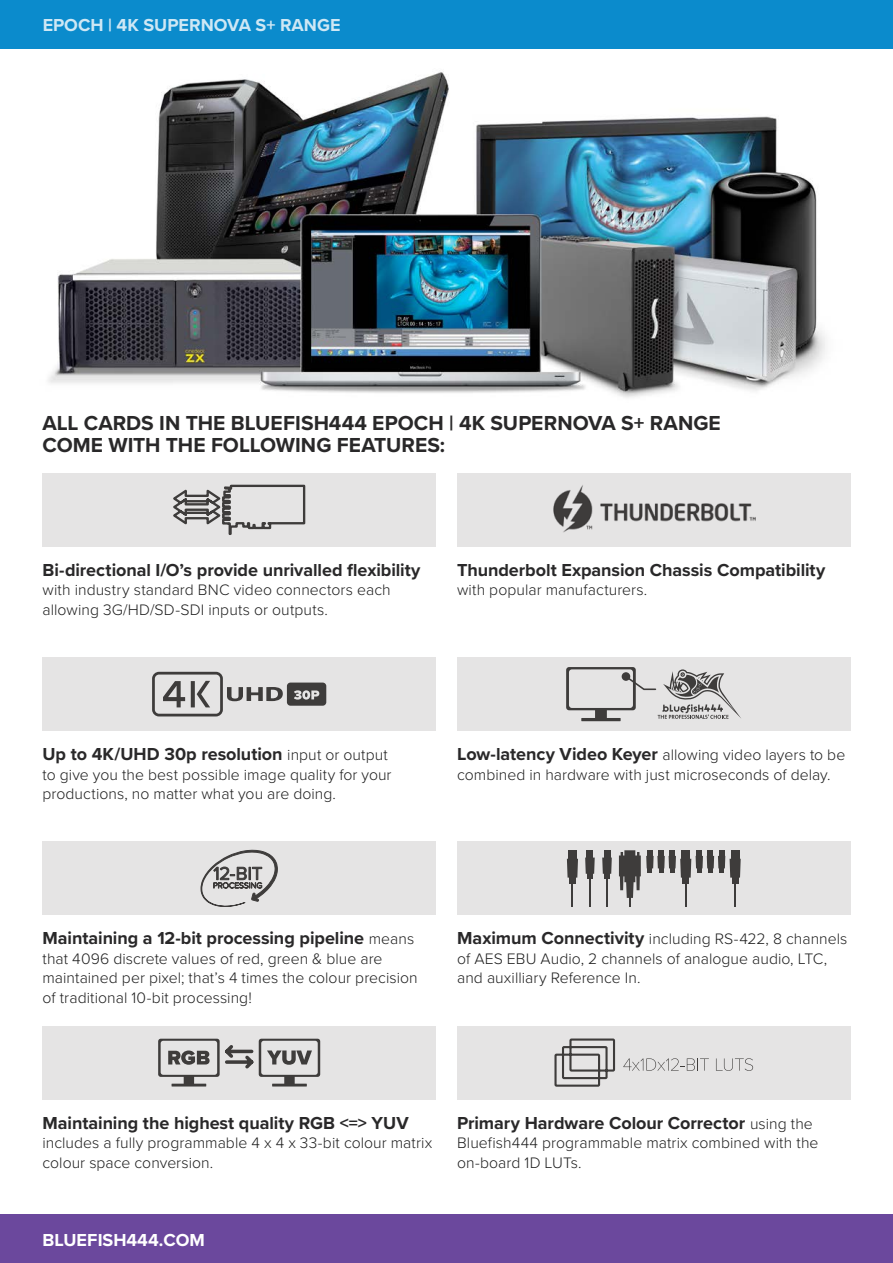
<style>
.page{position:relative;width:893px;height:1263px;background:#fff}
.page>*{position:absolute;margin:0;border:0;box-sizing:border-box;transform-origin:0 0}
.t1{font:700 21px/22.5px "Proxima Nova";color:#292829}
.t2{font:700 18px "Proxima Nova";letter-spacing:-.005em;color:#292829}
.t3{font:700 18px "Proxima Nova";color:#fff}
.t4{font:300 15.75px/19.5px "Proxima Nova";letter-spacing:.005em;color:#1e1e1e}
.s1{font-weight:300;font-size:15.75px;color:#1e1e1e}
.s2{font-weight:700;font-size:18px;color:#292829}
</style>
<div class="page">
<div style="left:0;top:1215px;width:893px;height:48px;background:#6b489d"></div>
<div style="left:0;top:0;width:893px;height:48px;background:#0b8bcc"></div>
<hr style="left:892px;top:451px;width:1px;height:43px;background:#f18a00">
<img style="left:48px;top:71px;width:777px;height:327px">
<div style="left:43px;top:473px;width:393px;height:74px;background:#e5e4e4"></div>
<div style="left:457px;top:473px;width:393px;height:74px;background:#e5e4e4"></div>
<div style="left:43px;top:657px;width:393px;height:74px;background:#e5e4e4"></div>
<div style="left:457px;top:657px;width:393px;height:74px;background:#e5e4e4"></div>
<div style="left:43px;top:841px;width:393px;height:74px;background:#e5e4e4"></div>
<div style="left:457px;top:841px;width:393px;height:74px;background:#e5e4e4"></div>
<div style="left:43px;top:1026px;width:393px;height:73px;background:#e5e4e4"></div>
<div style="left:457px;top:1026px;width:393px;height:73px;background:#e5e4e4"></div>
<img style="left:553px;top:485px;width:203px;height:48px">
<div style="left:568px;top:850px;width:8px;height:12px;background:#3e3c3b"></div>
<svg style="left:567px;top:859px;width:11px;height:19px"></svg>
<div style="left:569px;top:876px;width:6px;height:8px;background:#3e3c3b"></div>
<div style="left:586px;top:850px;width:7px;height:10px;background:#3e3c3b"></div>
<svg style="left:585px;top:857px;width:10px;height:22px"></svg>
<div style="left:603px;top:850px;width:7px;height:10px;background:#3e3c3b"></div>
<svg style="left:602px;top:857px;width:10px;height:22px"></svg>
<div style="left:731px;top:850px;width:8px;height:12px;background:#3e3c3b"></div>
<svg style="left:730px;top:859px;width:11px;height:19px"></svg>
<div style="left:732px;top:876px;width:6px;height:8px;background:#3e3c3b"></div>
<div style="left:719px;top:850px;width:5px;height:8px;background:#3e3c3b"></div>
<div style="left:718px;top:856px;width:7px;height:12px;background:#3e3c3b"></div>
<svg style="left:720px;top:868px;width:4px;height:4px"></svg>
<div style="left:708px;top:850px;width:5px;height:8px;background:#3e3c3b"></div>
<div style="left:707px;top:856px;width:7px;height:12px;background:#3e3c3b"></div>
<svg style="left:708px;top:868px;width:4px;height:4px"></svg>
<div style="left:697px;top:850px;width:5px;height:8px;background:#3e3c3b"></div>
<div style="left:696px;top:856px;width:7px;height:12px;background:#3e3c3b"></div>
<svg style="left:697px;top:868px;width:4px;height:4px"></svg>
<div style="left:682px;top:850px;width:8px;height:12px;background:#3e3c3b"></div>
<div style="left:670px;top:850px;width:5px;height:8px;background:#3e3c3b"></div>
<div style="left:669px;top:856px;width:7px;height:12px;background:#3e3c3b"></div>
<svg style="left:670px;top:868px;width:4px;height:4px"></svg>
<div style="left:658px;top:850px;width:6px;height:8px;background:#3e3c3b"></div>
<div style="left:657px;top:856px;width:8px;height:12px;background:#3e3c3b"></div>
<svg style="left:659px;top:868px;width:4px;height:4px"></svg>
<div style="left:647px;top:850px;width:6px;height:8px;background:#3e3c3b"></div>
<div style="left:646px;top:856px;width:8px;height:12px;background:#3e3c3b"></div>
<svg style="left:648px;top:868px;width:4px;height:4px"></svg>
<svg style="left:619px;top:850px;width:22px;height:48px"></svg>
<hr style="left:734px;top:881px;width:2px;height:25px;background:#3e3c3b">
<svg style="left:680px;top:859px;width:11px;height:47px"></svg>
<hr style="left:629px;top:881px;width:2px;height:25px;background:#3e3c3b">
<hr style="left:606px;top:876px;width:2px;height:30px;background:#3e3c3b">
<hr style="left:589px;top:876px;width:2px;height:30px;background:#3e3c3b">
<hr style="left:572px;top:876px;width:1px;height:30px;background:#3e3c3b">
<svg style="left:173px;top:484px;width:133px;height:51px"></svg>
<svg style="left:152px;top:672px;width:174px;height:44px"></svg>
<svg style="left:566px;top:667px;width:175px;height:54px"></svg>
<svg style="left:201px;top:850px;width:77px;height:57px"></svg>
<svg style="left:623px;top:1058px;width:86px;height:13px"></svg>
<svg style="left:716px;top:1058px;width:37px;height:13px"></svg>
<svg style="left:554px;top:1038px;width:62px;height:49px"></svg>
<svg style="left:158px;top:1039px;width:162px;height:47px"></svg>
<p class="t3" style="left:43px;top:12px;width:299px">EPOCH | 4K SUPERNOVA S+ RANGE</p>
<h1 class="t1" style="left:43px;top:411px;width:680px">ALL CARDS IN THE BLUEFISH444 EPOCH | 4K SUPERNOVA S+ RANGE<br>COME WITH THE FOLLOWING FEATURES:</h1>
<p class="t2" style="left:43px;top:556px;width:379px">Bi-directional I/O’s provide unrivalled flexibility</p>
<p class="t4" style="left:43px;top:579px;width:350px">with industry standard BNC video connectors each allowing 3G/HD/SD-SDI inputs or outputs.</p>
<p class="t2" style="left:457px;top:556px;width:370px">Thunderbolt Expansion Chassis Compatibility</p>
<p class="t4" style="left:457px;top:579px;width:192px">with popular manufacturers.</p>
<p class="t2" style="left:43px;top:741px;width:347px">Up to 4K/UHD 30p resolution <span class="s1">input or output</span></p>
<p class="t4" style="left:43px;top:764px;width:351px">to give you the best possible image quality for your productions, no matter what you are doing.</p>
<p class="t4" style="left:457px;top:744px;width:390px"><span class="s2">Low-latency Video Keyer</span> allowing video layers to be combined in hardware with just microseconds of delay.</p>
<p class="t2" style="left:43px;top:925px;width:373px">Maintaining a 12-bit processing pipeline <span class="s1">means</span></p>
<p class="t4" style="left:43px;top:948px;width:377px">that 4096 discrete values of red, green &amp; blue are maintained per pixel; that’s 4 times the colour precision of traditional 10-bit processing!</p>
<p class="t4" style="left:457px;top:928px;width:392px"><span class="s2">Maximum Connectivity</span> including RS-422, 8 channels of AES EBU Audio, 2 channels of analogue audio, LTC, and auxilliary Reference In.</p>
<p class="t2" style="left:43px;top:1109px;width:368px">Maintaining the highest quality RGB &lt;=&gt; YUV</p>
<p class="t4" style="left:43px;top:1132px;width:391px">includes a fully programmable 4 x 4 x 33-bit colour matrix colour space conversion.</p>
<p class="t3" style="left:43px;top:1226px;width:164px">BLUEFISH444.COM</p>
<p class="t2" style="left:457px;top:1109px;width:357px">Primary Hardware Colour Corrector <span class="s1">using the</span></p>
<p class="t4" style="left:457px;top:1132px;width:363px">Bluefish444 programmable matrix combined with the on-board 1D LUTs.</p>
</div>
